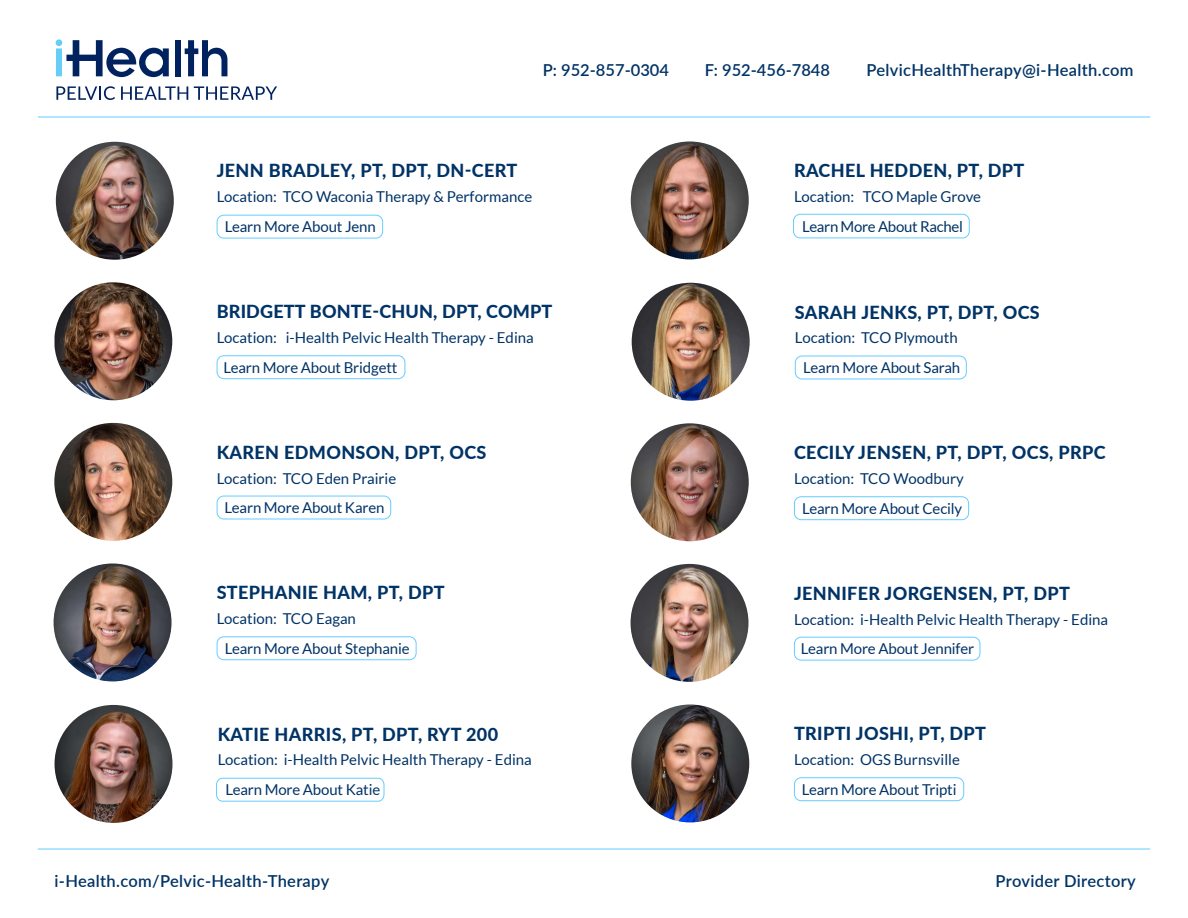
<style>
.page{position:relative;width:1188px;height:918px;background:#fff}
.page>*{position:absolute;margin:0;border:0;box-sizing:border-box;transform-origin:0 0}
.t1{font:800 18px "Lato";letter-spacing:.02em;color:#036}
.t2{font:600 16.5px "Lato";letter-spacing:.02em;color:#036}
.t3{font:600 16.5px "Lato";color:#036}
.t4{font:15px/29.7px "Lato";letter-spacing:-.01em;color:#036}
</style>
<div class="page">
<svg style="left:56px;top:39px;width:113px;height:38px"></svg>
<div style="left:175px;top:40px;width:6px;height:36px;background:#002360"></div>
<svg style="left:185px;top:40px;width:42px;height:36px"></svg>
<svg style="left:56px;top:86px;width:59px;height:14px"></svg>
<svg style="left:121px;top:86px;width:67px;height:14px"></svg>
<svg style="left:194px;top:86px;width:83px;height:14px"></svg>
<img style="left:54px;top:563px;width:118px;height:118px;border-radius:59px">
<div style="left:217px;top:636px;width:200px;height:24px;border:1px solid #6cf;border-radius:7px"></div>
<img style="left:54px;top:423px;width:118px;height:118px;border-radius:59px">
<div style="left:217px;top:496px;width:174px;height:23px;border:1px solid #6cf;border-radius:7px"></div>
<img style="left:632px;top:283px;width:118px;height:118px;border-radius:59px">
<img style="left:631px;top:141px;width:118px;height:118px;border-radius:59px">
<div style="left:795px;top:356px;width:172px;height:23px;border:1px solid #6cf;border-radius:7px"></div>
<img style="left:55px;top:282px;width:117px;height:118px;border-radius:58px">
<div style="left:217px;top:355px;width:188px;height:24px;border:1px solid #6cf;border-radius:7px"></div>
<img style="left:56px;top:142px;width:118px;height:118px;border-radius:59px">
<div style="left:217px;top:215px;width:166px;height:23px;border:1px solid #6cf;border-radius:7px"></div>
<img style="left:631px;top:423px;width:118px;height:118px;border-radius:59px">
<div style="left:794px;top:496px;width:175px;height:24px;border:1px solid #6cf;border-radius:7px"></div>
<hr style="left:38px;top:117px;width:1112px;height:1px;background:#6cf">
<hr style="left:38px;top:849px;width:1112px;height:1px;background:#6cf">
<img style="left:631px;top:704px;width:118px;height:118px;border-radius:59px">
<div style="left:794px;top:777px;width:170px;height:24px;border:1px solid #6cf;border-radius:7px"></div>
<img style="left:631px;top:564px;width:118px;height:118px;border-radius:59px">
<div style="left:794px;top:637px;width:186px;height:24px;border:1px solid #6cf;border-radius:7px"></div>
<img style="left:55px;top:705px;width:118px;height:118px;border-radius:59px">
<svg style="left:216px;top:777px;width:169px;height:25px"></svg>
<div style="left:793px;top:214px;width:177px;height:24px;border:1px solid #6cf;border-radius:7px"></div>
<p class="t3" style="left:543px;top:58px;width:128px">P: 952-857-0304</p>
<p class="t3" style="left:705px;top:58px;width:127px">F: 952-456-7848</p>
<p class="t2" style="left:866px;top:58px;width:269px">PelvicHealthTherapy@i-Health.com</p>
<p class="t1" style="left:217px;top:158px;width:302px">JENN BRADLEY, PT, DPT, DN-CERT</p>
<p class="t4" style="left:225px;top:182px;width:309px;text-indent:-8px">Location: TCO Waconia Therapy &amp; Performance<br>Learn More About Jenn</p>
<p class="t1" style="left:794px;top:157px;width:232px">RACHEL HEDDEN, PT, DPT</p>
<p class="t4" style="left:794px;top:182px;width:189px">Location: TCO Maple Grove</p>
<p class="t4" style="left:802px;top:212px;width:162px">Learn More About Rachel</p>
<p class="t1" style="left:217px;top:298px;width:337px">BRIDGETT BONTE-CHUN, DPT, COMPT</p>
<p class="t4" style="left:223px;top:322px;width:312px;text-indent:-7px">Location: i-Health Pelvic Health Therapy - Edina<br>Learn More About Bridgett</p>
<p class="t1" style="left:217px;top:439px;width:271px">KAREN EDMONSON, DPT, OCS</p>
<p class="t4" style="left:217px;top:463px;width:181px;line-height:29.2px;text-align:center">Location: TCO Eden Prairie<br>Learn More About Karen</p>
<p class="t1" style="left:217px;top:579px;width:230px">STEPHANIE HAM, PT, DPT</p>
<p class="t4" style="left:225px;top:603px;width:186px;text-indent:-8px">Location: TCO Eagan<br>Learn More About Stephanie</p>
<p class="t1" style="left:218px;top:721px;width:282px">KATIE HARRIS, PT, DPT, RYT 200</p>
<p class="t4" style="left:225px;top:745px;width:308px;text-indent:-8px">Location: i-Health Pelvic Health Therapy - Edina<br>Learn More About Katie</p>
<p class="t1" style="left:795px;top:299px;width:246px">SARAH JENKS, PT, DPT, OCS</p>
<p class="t4" style="left:795px;top:323px;width:164px">Location: TCO Plymouth</p>
<p class="t4" style="left:803px;top:352px;width:158px">Learn More About Sarah</p>
<p class="t1" style="left:794px;top:439px;width:313px">CECILY JENSEN, PT, DPT, OCS, PRPC</p>
<p class="t4" style="left:794px;top:463px;width:171px;text-align:center">Location: TCO Woodbury<br>Learn More About Cecily</p>
<p class="t1" style="left:794px;top:580px;width:277px">JENNIFER JORGENSEN, PT, DPT</p>
<p class="t4" style="left:801px;top:604px;width:309px;text-indent:-7px">Location: i-Health Pelvic Health Therapy - Edina<br>Learn More About Jennifer</p>
<p class="t1" style="left:794px;top:720px;width:194px">TRIPTI JOSHI, PT, DPT</p>
<p class="t4" style="left:794px;top:745px;width:167px;text-align:center">Location: OGS Burnsville<br>Learn More About Tripti</p>
<p class="t2" style="left:55px;top:869px;width:276px">i-Health.com/Pelvic-Health-Therapy</p>
<p class="t2" style="left:996px;top:869px;width:142px">Provider Directory</p>
</div>
